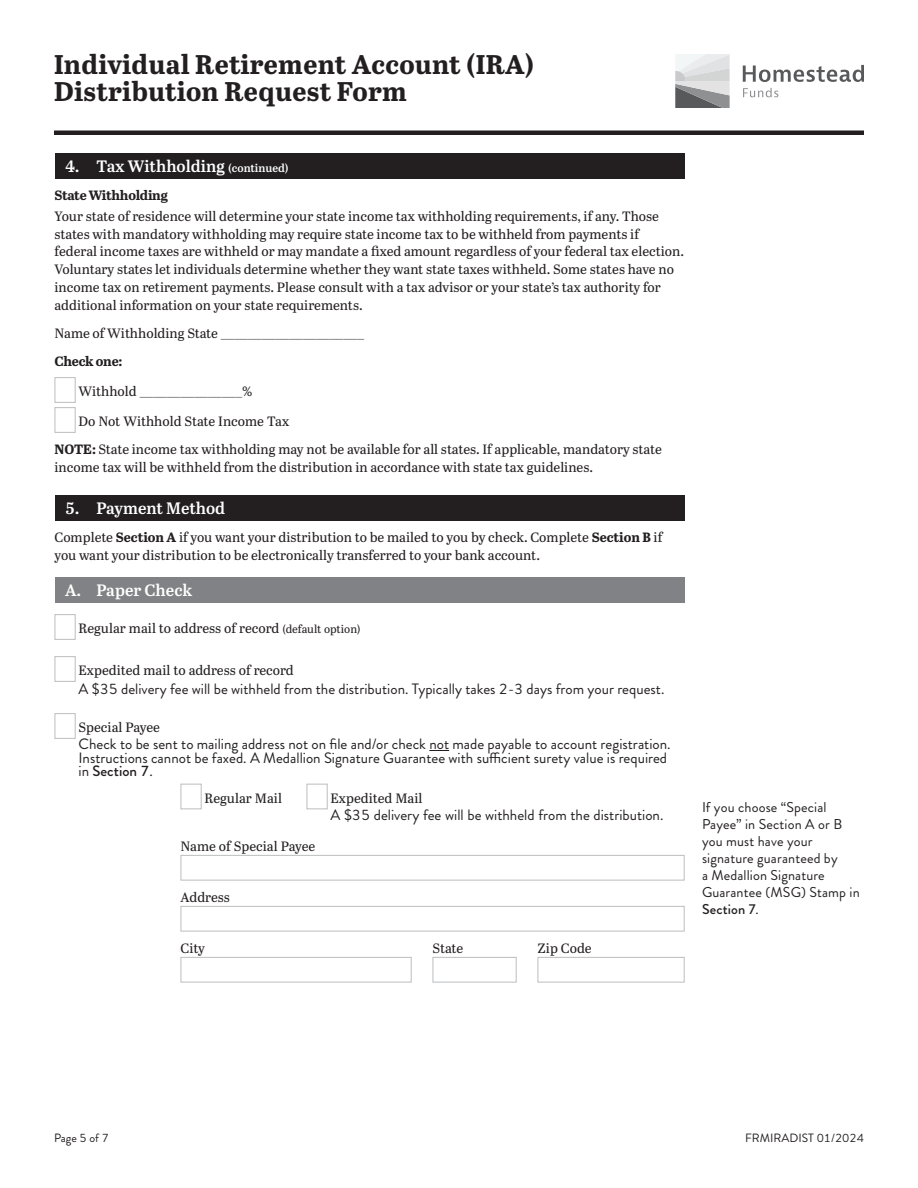
<style>
.page{position:relative;width:918px;height:1188px;background:#fff}
.page>*{position:absolute;margin:0;border:0;box-sizing:border-box;transform-origin:0 0}
.t1{font:700 27px/27px "Abril Text";letter-spacing:.01em;color:#231f20}
.t2{font:600 16.5px "Abril Text";color:#fff}
.t3{font:15px/13.5px "Brandon Grotesque";color:#231f20}
.t4{font:14.25px/16.8px "Brandon Grotesque";letter-spacing:.01em;color:#231f20}
.t5{font:13.5px/18px "Abril Text";color:#231f20}
.t6{font:700 13.5px "Abril Text";letter-spacing:-.02em;color:#231f20}
.t7{font:12px "Brandon Grotesque";color:#231f20}
.s1{font-size:11.25px}
.s2{font-weight:700}
.s3{font-weight:500}
</style>
<div class="page">
<svg style="left:743px;top:65px;width:121px;height:17px"></svg>
<svg style="left:743px;top:88px;width:35px;height:9px"></svg>
<svg style="left:675px;top:54px;width:55px;height:54px"></svg>
<div style="left:54px;top:130px;width:810px;height:5px;background:#231f20"></div>
<svg style="left:429px;top:750px;width:20px;height:1px"></svg>
<div style="left:55px;top:153px;width:630px;height:25px;background:#231f20"></div>
<div style="left:55px;top:377px;width:21px;height:26px;background:#fff;border:1px solid #bcbdc0"></div>
<div style="left:55px;top:407px;width:21px;height:26px;background:#fff;border:1px solid #bcbdc0"></div>
<div style="left:55px;top:496px;width:630px;height:25px;background:#231f20"></div>
<div style="left:55px;top:578px;width:630px;height:25px;background:#808285"></div>
<div style="left:55px;top:614px;width:21px;height:26px;background:#fff;border:1px solid #bcbdc0"></div>
<div style="left:55px;top:656px;width:21px;height:26px;background:#fff;border:1px solid #bcbdc0"></div>
<div style="left:55px;top:713px;width:21px;height:26px;background:#fff;border:1px solid #bcbdc0"></div>
<div style="left:181px;top:784px;width:21px;height:25px;background:#fff;border:1px solid #bcbdc0"></div>
<div style="left:307px;top:784px;width:21px;height:25px;background:#fff;border:1px solid #bcbdc0"></div>
<div style="left:181px;top:855px;width:504px;height:25px;background:#fff;border:1px solid #bcbdc0"></div>
<div style="left:181px;top:906px;width:504px;height:26px;background:#fff;border:1px solid #bcbdc0"></div>
<div style="left:181px;top:957px;width:231px;height:25px;background:#fff;border:1px solid #bcbdc0"></div>
<div style="left:433px;top:957px;width:84px;height:25px;background:#fff;border:1px solid #bcbdc0"></div>
<div style="left:538px;top:957px;width:147px;height:25px;background:#fff;border:1px solid #bcbdc0"></div>
<h1 class="t1" style="left:54px;top:50px;width:482px">Individual Retirement Account (IRA)<br>Distribution Request Form</h1>
<p class="t2" style="left:65px;top:154px;width:225px">4. Tax Withholding <span class="s1">(continued)</span></p>
<p class="t6" style="left:55px;top:185px;width:115px">State Withholding</p>
<p class="t5" style="left:55px;top:206px;width:631px">Your state of residence will determine your state income tax withholding requirements, if any. Those states with mandatory withholding may require state income tax to be withheld from payments if federal income taxes are withheld or may mandate a fixed amount regardless of your federal tax election.<br>Voluntary states let individuals determine whether they want state taxes withheld. Some states have no income tax on retirement payments. Please consult with a tax advisor or your state’s tax authority for additional information on your state requirements.</p>
<p class="t5" style="left:55px;top:324px;width:311px">Name of Withholding State _____________________</p>
<p class="t6" style="left:55px;top:351px;width:69px">Check one:</p>
<p class="t5" style="left:79px;top:382px;width:175px">Withhold _______________%</p>
<p class="t5" style="left:55px;top:407px;width:609px;line-height:27.8px;text-indent:24px">Do Not Withhold State Income Tax<br><span class="s2">NOTE:</span> State income tax withholding may not be available for all states. If applicable, mandatory state</p>
<p class="t5" style="left:55px;top:457px;width:540px">income tax will be withheld from the distribution in accordance with state tax guidelines.</p>
<p class="t2" style="left:65px;top:496px;width:162px">5. Payment Method</p>
<p class="t5" style="left:55px;top:528px;width:609px">Complete <span class="s2">Section A</span> if you want your distribution to be mailed to you by check. Complete <span class="s2">Section B</span> if you want your distribution to be electronically transferred to your bank account.</p>
<p class="t2" style="left:65px;top:578px;width:129px">A. Paper Check</p>
<p class="t5" style="left:79px;top:619px;width:283px">Regular mail to address of record <span class="s1">(default option)</span></p>
<p class="t5" style="left:79px;top:661px;width:217px">Expedited mail to address of record</p>
<p class="t3" style="left:79px;top:682px;width:587px">A $35 delivery fee will be withheld from the distribution. Typically takes 2-3 days from your request.</p>
<p class="t5" style="left:79px;top:718px;width:83px">Special Payee</p>
<p class="t3" style="left:79px;top:737px;width:594px">Check to be sent to mailing address not on file and/or check not made payable to account registration.<br>Instructions cannot be faxed. A Medallion Signature Guarantee with sufficient surety value is required in <span class="s3">Section 7</span>.</p>
<p class="t5" style="left:205px;top:788px;width:79px">Regular Mail</p>
<p class="t5" style="left:331px;top:788px;width:93px">Expedited Mail</p>
<p class="t3" style="left:331px;top:808px;width:334px">A $35 delivery fee will be withheld from the distribution.</p>
<p class="t5" style="left:181px;top:836px;width:136px">Name of Special Payee</p>
<p class="t5" style="left:181px;top:887px;width:51px">Address</p>
<p class="t5" style="left:181px;top:938px;width:26px">City</p>
<p class="t5" style="left:433px;top:938px;width:32px">State</p>
<p class="t5" style="left:538px;top:938px;width:56px">Zip Code</p>
<p class="t4" style="left:702px;top:799px;width:159px">If you choose “Special<br>Payee” in Section A or B you must have your signature guaranteed by<br>a Medallion Signature<br>Guarantee (MSG) Stamp in<br><span class="s3">Section 7</span>.</p>
<p class="t7" style="left:54px;top:1130px;width:56px">Page 5 of 7</p>
<p class="t7" style="left:745px;top:1130px;width:120px">FRMIRADIST 01/2024</p>
</div>
